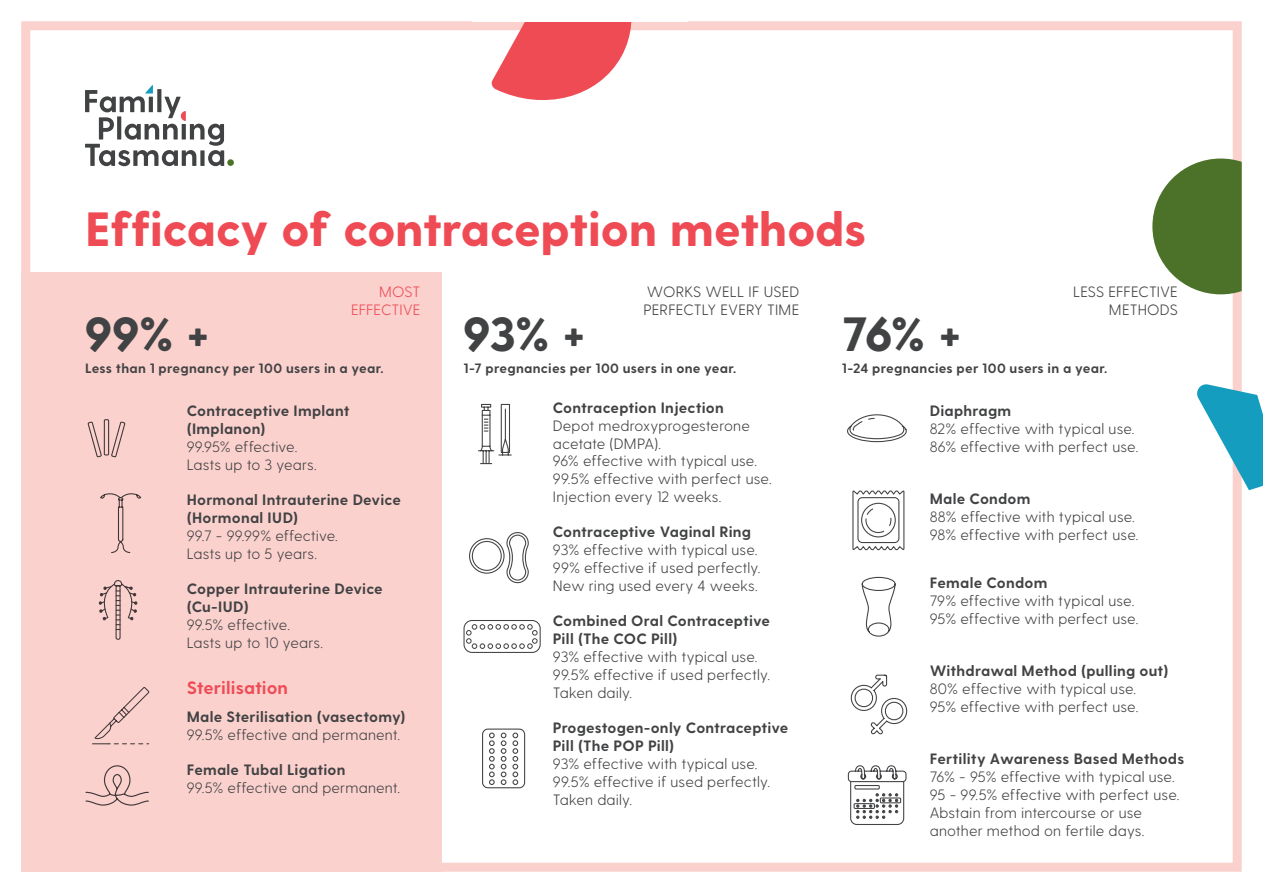
<style>
.page{position:relative;width:1263px;height:893px;background:#fff}
.page>*{position:absolute;margin:0;border:0;box-sizing:border-box;transform-origin:0 0}
.Headline{font:800 48px "Greycliff CF";letter-spacing:-.02em;color:#ef4b55}
.Headline-2{font:800 48px "Greycliff CF";color:#414243}
.Title_in_Text{font:700 18px "Greycliff CF";color:#ef4b55}
.Body{font:300 15px/18px "Greycliff CF";letter-spacing:.005em;color:#414243}
.Body-2{font:700 15px/18px "Greycliff CF";letter-spacing:.015em;color:#414243}
.Body_bold{font:700 15px/18px "Greycliff CF";letter-spacing:.015em;color:#414243}
.Title_in_Text-2{font:700 15px/18px "Greycliff CF";letter-spacing:.01em;color:#414243}
.Body-3{font:300 15px/18px "Greycliff CF";color:#ef4b55;text-align:right}
.Body_bold-2{font:700 13.5px "Greycliff CF";letter-spacing:.02em;color:#414243}
.s1{font-weight:300}
</style>
<div class="page">
<div style="left:21px;top:21px;width:1221px;height:851px;border:9px solid #fbd1ce"></div>
<svg style="left:491px;top:21px;width:143px;height:79px"></svg>
<svg style="left:1152px;top:159px;width:90px;height:135px"></svg>
<div style="left:227px;top:159px;width:7px;height:7px;background:#4c722a;border-radius:50%"></div>
<svg style="left:85px;top:85px;width:139px;height:81px"></svg>
<div style="left:21px;top:272px;width:421px;height:600px;background:#fbd1ce"></div>
<svg style="left:1197px;top:383px;width:66px;height:107px"></svg>
<svg style="left:87px;top:419px;width:39px;height:39px"></svg>
<svg style="left:850px;top:674px;width:58px;height:61px"></svg>
<svg style="left:847px;top:765px;width:60px;height:60px"></svg>
<svg style="left:861px;top:576px;width:35px;height:61px"></svg>
<svg style="left:852px;top:490px;width:53px;height:61px"></svg>
<svg style="left:847px;top:414px;width:60px;height:29px"></svg>
<svg style="left:85px;top:765px;width:64px;height:41px"></svg>
<svg style="left:482px;top:728px;width:44px;height:61px"></svg>
<svg style="left:469px;top:532px;width:60px;height:52px"></svg>
<svg style="left:478px;top:403px;width:34px;height:62px"></svg>
<svg style="left:92px;top:687px;width:58px;height:58px"></svg>
<svg style="left:98px;top:580px;width:40px;height:60px"></svg>
<svg style="left:100px;top:493px;width:42px;height:60px"></svg>
<div style="left:463px;top:620px;width:78px;height:33px;border:1px solid #414243;border-radius:8px"></div>
<svg style="left:466px;top:624px;width:71px;height:25px"></svg>
<p class="Headline" style="left:85px;top:200px;width:783px">Efficacy of contraception methods</p>
<p class="Body-3" style="left:351px;top:283px;width:71px">MOST<br>EFFECTIVE</p>
<p class="Body" style="left:644px;top:283px;width:157px">WORKS WELL IF USED<br>PERFECTLY EVERY TIME</p>
<p class="Body" style="left:1073px;top:283px;width:106px;text-align:right">LESS EFFECTIVE<br>METHODS</p>
<p class="Headline-2" style="left:85px;top:305px;width:126px">99% +</p>
<p class="Headline-2" style="left:463px;top:305px;width:124px">93% +</p>
<p class="Headline-2" style="left:842px;top:305px;width:121px">76% +</p>
<p class="Body_bold-2" style="left:842px;top:360px;width:267px">1-24 pregnancies per 100 users in a year.</p>
<p class="Body_bold-2" style="left:85px;top:360px;width:300px">Less than 1 pregnancy per 100 users in a year.</p>
<p class="Body_bold-2" style="left:463px;top:360px;width:274px">1-7 pregnancies per 100 users in one year.</p>
<p class="Body-2" style="left:187px;top:402px;width:165px">Contraceptive Implant (Implanon)</p>
<p class="Body" style="left:187px;top:438px;width:132px">99.95% effective.<br>Lasts up to 3 years.</p>
<p class="Body_bold" style="left:187px;top:491px;width:216px">Hormonal Intrauterine Device (Hormonal IUD)</p>
<p class="Body" style="left:187px;top:527px;width:153px">99.7 - 99.99% effective.<br>Lasts up to 5 years.</p>
<p class="Body_bold" style="left:187px;top:580px;width:198px">Copper Intrauterine Device (Cu-IUD)</p>
<p class="Body" style="left:187px;top:616px;width:138px">99.5% effective.<br>Lasts up to 10 years.</p>
<p class="Title_in_Text" style="left:187px;top:677px;width:103px">Sterilisation</p>
<p class="Title_in_Text-2" style="left:187px;top:709px;width:220px">Male Sterilisation (vasectomy)<br><span class="s1">99.5% effective and permanent.</span></p>
<p class="Body_bold" style="left:187px;top:762px;width:160px">Female Tubal Ligation</p>
<p class="Body" style="left:187px;top:779px;width:215px">99.5% effective and permanent.</p>
<p class="Body-2" style="left:553px;top:399px;width:172px">Contraception Injection</p>
<p class="Body" style="left:553px;top:417px;width:199px">Depot medroxyprogesterone acetate (DMPA).</p>
<p class="Body" style="left:553px;top:452px;width:206px">96% effective with typical use.</p>
<p class="Body" style="left:553px;top:470px;width:220px">99.5% effective with perfect use.<br>Injection every 12 weeks.</p>
<p class="Body-2" style="left:553px;top:523px;width:200px">Contraceptive Vaginal Ring</p>
<p class="Body" style="left:553px;top:541px;width:209px">93% effective with typical use.<br>99% effective if used perfectly.<br>New ring used every 4 weeks.</p>
<p class="Body-2" style="left:553px;top:612px;width:219px">Combined Oral Contraceptive<br>Pill (The COC Pill)</p>
<p class="Body" style="left:553px;top:648px;width:219px">93% effective with typical use.<br>99.5% effective if used perfectly.<br>Taken daily.</p>
<p class="Body-2" style="left:553px;top:719px;width:237px">Progestogen-only Contraceptive<br>Pill (The POP Pill)</p>
<p class="Body" style="left:553px;top:755px;width:219px">93% effective with typical use.<br>99.5% effective if used perfectly.<br>Taken daily.</p>
<p class="Body-2" style="left:930px;top:402px;width:83px">Diaphragm</p>
<p class="Body" style="left:930px;top:420px;width:210px">82% effective with typical use.<br>86% effective with perfect use.</p>
<p class="Body-2" style="left:930px;top:490px;width:102px">Male Condom</p>
<p class="Body" style="left:930px;top:508px;width:210px">88% effective with typical use.<br>98% effective with perfect use.</p>
<p class="Body-2" style="left:930px;top:574px;width:119px">Female Condom</p>
<p class="Body" style="left:930px;top:592px;width:210px">79% effective with typical use.<br>95% effective with perfect use.</p>
<p class="Body-2" style="left:930px;top:662px;width:240px">Withdrawal Method (pulling out)</p>
<p class="Body" style="left:930px;top:680px;width:210px">80% effective with typical use.<br>95% effective with perfect use.</p>
<p class="Body-2" style="left:930px;top:750px;width:256px">Fertility Awareness Based Methods</p>
<p class="Body" style="left:930px;top:768px;width:251px">76% - 95% effective with typical use.<br>95 - 99.5% effective with perfect use.<br>Abstain from intercourse or use another method on fertile days.</p>
</div>
